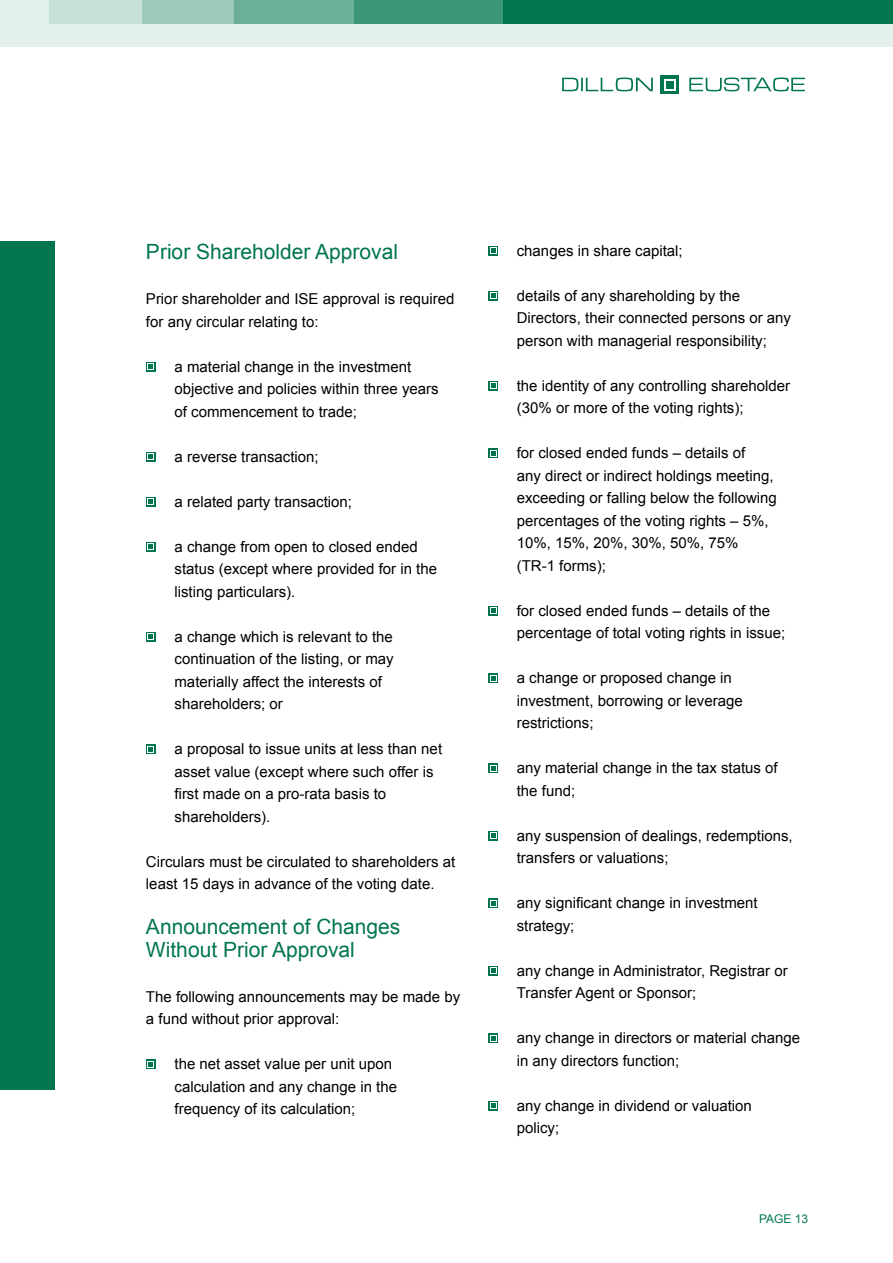
<style>
.page{position:relative;width:893px;height:1263px;background:#fff}
.page>*{position:absolute;margin:0;border:0;box-sizing:border-box;transform-origin:0 0}
.t1{font:21px/22.5px "Arial";color:#007550}
.t2{font:15px/22.5px "Arial";color:#000}
.t3{font:12px "Arial";color:#007550}
</style>
<div class="page">
<div style="left:0;top:0;width:893px;height:46px;background:#e3f0ec"></div>
<div style="left:50px;top:0;width:275px;height:24px;background:#c7e1d8"></div>
<div style="left:142px;top:0;width:416px;height:24px;background:#9cc9bb"></div>
<div style="left:235px;top:0;width:415px;height:24px;background:#6baf99"></div>
<div style="left:354px;top:0;width:352px;height:24px;background:#3b9578"></div>
<div style="left:504px;top:0;width:389px;height:24px;background:#007550"></div>
<div style="left:0;top:241px;width:54px;height:849px;background:#007550"></div>
<svg style="left:562px;top:78px;width:91px;height:13px"></svg>
<svg style="left:689px;top:78px;width:116px;height:13px"></svg>
<div style="left:661px;top:75px;width:18px;height:19px;background:#007550"></div>
<svg style="left:664px;top:79px;width:12px;height:12px"></svg>
<div style="left:666px;top:81px;width:8px;height:7px;background:#007550"></div>
<svg style="left:146px;top:362px;width:10px;height:10px"></svg>
<div style="left:148px;top:363px;width:6px;height:7px;background:#007550"></div>
<svg style="left:146px;top:452px;width:10px;height:10px"></svg>
<div style="left:148px;top:453px;width:6px;height:7px;background:#007550"></div>
<svg style="left:146px;top:497px;width:10px;height:10px"></svg>
<div style="left:148px;top:498px;width:6px;height:7px;background:#007550"></div>
<svg style="left:146px;top:542px;width:10px;height:10px"></svg>
<div style="left:148px;top:543px;width:6px;height:7px;background:#007550"></div>
<svg style="left:146px;top:632px;width:10px;height:10px"></svg>
<div style="left:148px;top:633px;width:6px;height:7px;background:#007550"></div>
<svg style="left:146px;top:744px;width:10px;height:10px"></svg>
<svg style="left:148px;top:746px;width:6px;height:6px"></svg>
<svg style="left:146px;top:1059px;width:10px;height:10px"></svg>
<svg style="left:148px;top:1061px;width:6px;height:6px"></svg>
<svg style="left:488px;top:246px;width:10px;height:10px"></svg>
<svg style="left:490px;top:248px;width:6px;height:6px"></svg>
<svg style="left:488px;top:291px;width:10px;height:10px"></svg>
<svg style="left:490px;top:293px;width:6px;height:6px"></svg>
<svg style="left:488px;top:381px;width:10px;height:10px"></svg>
<svg style="left:490px;top:383px;width:6px;height:6px"></svg>
<svg style="left:488px;top:448px;width:10px;height:10px"></svg>
<div style="left:490px;top:450px;width:6px;height:7px;background:#007550"></div>
<svg style="left:488px;top:606px;width:10px;height:10px"></svg>
<svg style="left:490px;top:608px;width:6px;height:6px"></svg>
<svg style="left:488px;top:673px;width:10px;height:10px"></svg>
<div style="left:490px;top:675px;width:6px;height:7px;background:#007550"></div>
<svg style="left:488px;top:763px;width:10px;height:10px"></svg>
<div style="left:490px;top:765px;width:6px;height:7px;background:#007550"></div>
<svg style="left:488px;top:831px;width:10px;height:10px"></svg>
<svg style="left:490px;top:833px;width:6px;height:6px"></svg>
<svg style="left:488px;top:898px;width:10px;height:10px"></svg>
<div style="left:490px;top:900px;width:6px;height:7px;background:#007550"></div>
<svg style="left:488px;top:966px;width:10px;height:10px"></svg>
<svg style="left:490px;top:968px;width:6px;height:6px"></svg>
<svg style="left:488px;top:1033px;width:10px;height:10px"></svg>
<div style="left:490px;top:1035px;width:6px;height:7px;background:#007550"></div>
<svg style="left:488px;top:1101px;width:10px;height:10px"></svg>
<svg style="left:490px;top:1103px;width:6px;height:6px"></svg>
<h1 class="t1" style="left:146px;top:240px;width:254px">Prior Shareholder Approval</h1>
<p class="t2" style="left:146px;top:288px;width:310px">Prior shareholder and ISE approval is required for any circular relating to:</p>
<p class="t2" style="left:174px;top:355px;width:266px">a material change in the investment objective and policies within three years of commencement to trade;</p>
<p class="t2" style="left:174px;top:445px;width:146px">a reverse transaction;</p>
<p class="t2" style="left:174px;top:490px;width:179px">a related party transaction;</p>
<p class="t2" style="left:174px;top:535px;width:264px">a change from open to closed ended status (except where provided for in the listing particulars).</p>
<p class="t2" style="left:174px;top:625px;width:221px">a change which is relevant to the continuation of the listing, or may materially affect the interests of shareholders; or</p>
<p class="t2" style="left:174px;top:738px;width:269px">a proposal to issue units at less than net asset value (except where such offer is first made on a pro-rata basis to shareholders).</p>
<p class="t2" style="left:146px;top:850px;width:311px">Circulars must be circulated to shareholders at least 15 days in advance of the voting date.</p>
<h1 class="t1" style="left:146px;top:915px;width:256px">Announcement of Changes<br>Without Prior Approval</h1>
<p class="t2" style="left:146px;top:985px;width:316px">The following announcements may be made by a fund without prior approval:</p>
<p class="t2" style="left:174px;top:1053px;width:224px">the net asset value per unit upon calculation and any change in the frequency of its calculation;</p>
<p class="t2" style="left:517px;top:239px;width:167px">changes in share capital;</p>
<p class="t2" style="left:517px;top:284px;width:276px">details of any shareholding by the<br>Directors, their connected persons or any person with managerial responsibility;</p>
<p class="t2" style="left:517px;top:374px;width:275px">the identity of any controlling shareholder (30% or more of the voting rights);</p>
<p class="t2" style="left:517px;top:442px;width:262px">for closed ended funds – details of<br>any direct or indirect holdings meeting, exceeding or falling below the following percentages of the voting rights – 5%,<br>10%, 15%, 20%, 30%, 50%, 75% (TR-1 forms);</p>
<p class="t2" style="left:517px;top:599px;width:270px">for closed ended funds – details of the percentage of total voting rights in issue;</p>
<p class="t2" style="left:517px;top:667px;width:227px">a change or proposed change in investment, borrowing or leverage restrictions;</p>
<p class="t2" style="left:517px;top:757px;width:262px">any material change in the tax status of the fund;</p>
<p class="t2" style="left:517px;top:824px;width:277px">any suspension of dealings, redemptions, transfers or valuations;</p>
<p class="t2" style="left:517px;top:892px;width:242px">any significant change in investment strategy;</p>
<p class="t2" style="left:517px;top:959px;width:272px">any change in Administrator, Registrar or<br>Transfer Agent or Sponsor;</p>
<p class="t2" style="left:517px;top:1027px;width:285px">any change in directors or material change in any directors function;</p>
<p class="t2" style="left:517px;top:1094px;width:237px">any change in dividend or valuation policy;</p>
<p class="t3" style="left:759px;top:1212px;width:51px">PAGE 13</p>
</div>
